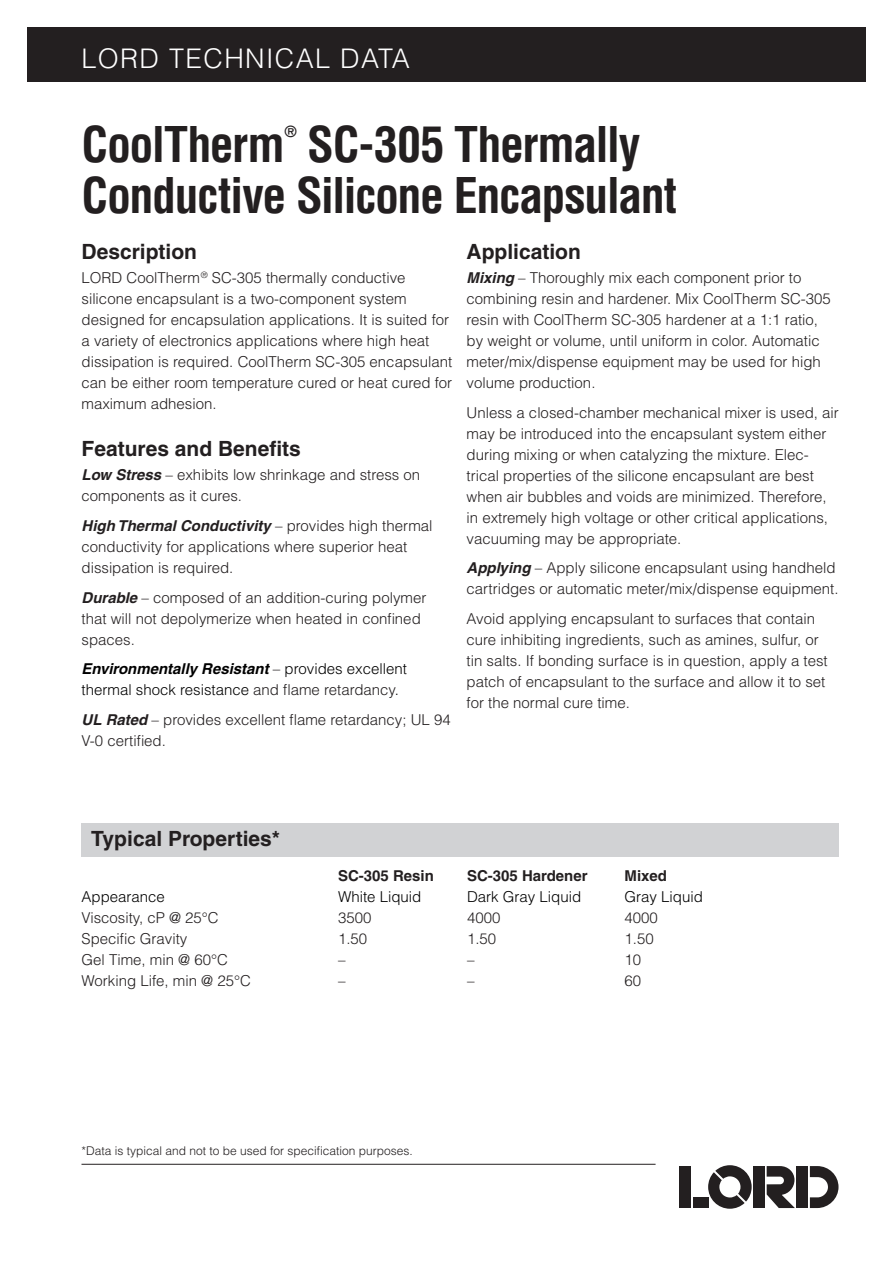
<style>
.page{position:relative;width:893px;height:1263px;background:#fff}
.page>*{position:absolute;margin:0;border:0;box-sizing:border-box;transform-origin:0 0}
.Headline{font:700 condensed 48px/51px "Helvetica";letter-spacing:-.03em;color:#231f20}
.t1{font:300 27px "Helvetica";letter-spacing:.05em;color:#fff}
.Paragraph_Headline{font:700 21px "Helvetica";color:#231f20}
.Body_Copy{font:300 15px/21px "Helvetica";color:#231f20}
.Typical_Properties_T{font:300 15px "Helvetica";color:#231f20}
.Body_Copy-2{font:300 15px/21px "Helvetica";color:#000}
.Typical_Properties_T-2{font:300 15px "Helvetica";color:#000}
.Typical_Properties_T-3{font:700 15px "Helvetica";color:#231f20}
.Headline-2{font:700 condensed 15px "Helvetica";color:#231f20}
.Typical_Properties_T-4{font:300 12px "Helvetica";color:#231f20}
.s1{font-weight:700;font-style:italic}
.s2{color:#231f20}
</style>
<div class="page">
<div style="left:27px;top:27px;width:839px;height:54px;background:#231f20"></div>
<hr style="left:81px;top:1164px;width:575px;height:1px;background:#231f20">
<svg style="left:708px;top:1165px;width:44px;height:44px"></svg>
<div style="left:680px;top:1166px;width:11px;height:42px;background:#231f20"></div>
<div style="left:754px;top:1166px;width:11px;height:42px;background:#231f20"></div>
<div style="left:797px;top:1166px;width:11px;height:42px;background:#231f20"></div>
<svg style="left:767px;top:1166px;width:28px;height:42px"></svg>
<div style="left:693px;top:1197px;width:16px;height:11px;background:#231f20"></div>
<svg style="left:810px;top:1166px;width:28px;height:42px"></svg>
<div style="left:81px;top:824px;width:758px;height:32px;background:#d1d2d4"></div>
<h2 class="t1" style="left:81px;top:41px;width:330px">LORD TECHNICAL DATA</h2>
<p class="Headline" style="left:81px;top:119px;width:205px">CoolTherm</p>
<p class="Headline-2" style="left:284px;top:123px;width:14px">®</p>
<p class="Headline" style="left:81px;top:119px;width:597px;text-indent:226px">SC-305 Thermally<br>Conductive Silicone Encapsulant</p>
<p class="Paragraph_Headline" style="left:467px;top:238px;width:116px">Application</p>
<p class="Body_Copy" style="left:467px;top:267px;width:366px"><span class="s1">Mixing</span> – Thoroughly mix each component prior to combining resin and hardener. Mix CoolTherm SC-305 resin with CoolTherm SC-305 hardener at a 1:1 ratio, by weight or volume, until uniform in color. Automatic meter/mix/dispense equipment may be used for high volume production.</p>
<p class="Body_Copy" style="left:467px;top:401px;width:374px">Unless a closed-chamber mechanical mixer is used, air may be introduced into the encapsulant system either during mixing or when catalyzing the mixture. Elec&shy;trical properties of the silicone encapsulant are best when air bubbles and voids are minimized. Therefore, in extremely high voltage or other critical applications, vacuuming may be appropriate.</p>
<p class="Body_Copy" style="left:467px;top:557px;width:374px"><span class="s1">Applying</span> – Apply silicone encapsulant using handheld cartridges or automatic meter/mix/dispense equipment.</p>
<p class="Body_Copy" style="left:467px;top:607px;width:363px">Avoid applying encapsulant to surfaces that contain cure inhibiting ingredients, such as amines, sulfur, or tin salts. If bonding surface is in question, apply a test patch of encapsulant to the surface and allow it to set for the normal cure time.</p>
<p class="Paragraph_Headline" style="left:81px;top:238px;width:117px">Description</p>
<p class="Body_Copy" style="left:81px;top:267px;width:372px">LORD CoolTherm<sup>®</sup> SC-305 thermally conductive silicone encapsulant is a two-component system designed for encapsulation applications. It is suited for a variety of electronics applications where high heat dissipation is required. CoolTherm SC-305 encapsulant can be either room temperature cured or heat cured for maximum adhesion.</p>
<p class="Paragraph_Headline" style="left:81px;top:436px;width:221px">Features and Benefits</p>
<p class="Body_Copy" style="left:81px;top:464px;width:340px"><span class="s1">Low Stress</span> – exhibits low shrinkage and stress on components as it cures.</p>
<p class="Body_Copy" style="left:81px;top:515px;width:353px"><span class="s1">High Thermal Conductivity</span> – provides high thermal conductivity for applications where superior heat dissipation is required.</p>
<p class="Body_Copy" style="left:81px;top:586px;width:346px"><span class="s1">Durable</span> – composed of an addition-curing polymer that will not depolymerize when heated in confined spaces.</p>
<p class="Body_Copy-2" style="left:81px;top:658px;width:327px"><span class="s1">Environmentally Resistant</span> <span class="s2">–</span> provides excellent thermal shock resistance <span class="s2">and flame retardancy</span>.</p>
<p class="Body_Copy" style="left:81px;top:709px;width:371px"><span class="s1">UL Rated</span> – provides excellent flame retardancy; UL 94<br>V-0 certified.</p>
<p class="Paragraph_Headline" style="left:91px;top:826px;width:190px">Typical Properties*</p>
<p class="Typical_Properties_T-3" style="left:338px;top:866px;width:97px">SC-305 Resin</p>
<p class="Typical_Properties_T-3" style="left:467px;top:866px;width:122px">SC-305 Hardener</p>
<p class="Typical_Properties_T-3" style="left:624px;top:866px;width:44px">Mixed</p>
<p class="Typical_Properties_T-2" style="left:81px;top:887px;width:85px">Appearance</p>
<p class="Typical_Properties_T-2" style="left:338px;top:887px;width:85px">White Liquid</p>
<p class="Typical_Properties_T-2" style="left:467px;top:887px;width:116px">Dark Gray Liquid</p>
<p class="Typical_Properties_T-2" style="left:624px;top:887px;width:80px">Gray Liquid</p>
<p class="Typical_Properties_T" style="left:81px;top:908px;width:139px">Viscosity, cP @ 25°C</p>
<p class="Typical_Properties_T" style="left:338px;top:908px;width:35px">3500</p>
<p class="Typical_Properties_T" style="left:467px;top:908px;width:35px">4000</p>
<p class="Typical_Properties_T" style="left:624px;top:908px;width:35px">4000</p>
<p class="Typical_Properties_T" style="left:81px;top:929px;width:107px">Specific Gravity</p>
<p class="Typical_Properties_T" style="left:338px;top:929px;width:31px">1.50</p>
<p class="Typical_Properties_T" style="left:467px;top:929px;width:31px">1.50</p>
<p class="Typical_Properties_T" style="left:624px;top:929px;width:31px">1.50</p>
<p class="Typical_Properties_T" style="left:81px;top:950px;width:148px">Gel Time, min @ 60°C</p>
<p class="Typical_Properties_T" style="left:338px;top:950px;width:9px">–</p>
<p class="Typical_Properties_T" style="left:467px;top:950px;width:9px">–</p>
<p class="Typical_Properties_T" style="left:624px;top:950px;width:18px">10</p>
<p class="Typical_Properties_T" style="left:81px;top:971px;width:171px">Working Life, min @ 25°C</p>
<p class="Typical_Properties_T" style="left:338px;top:971px;width:9px">–</p>
<p class="Typical_Properties_T" style="left:467px;top:971px;width:9px">–</p>
<p class="Typical_Properties_T" style="left:624px;top:971px;width:18px">60</p>
<p class="Typical_Properties_T-4" style="left:81px;top:1143px;width:333px">*Data is typical and not to be used for specification purposes.</p>
</div>
